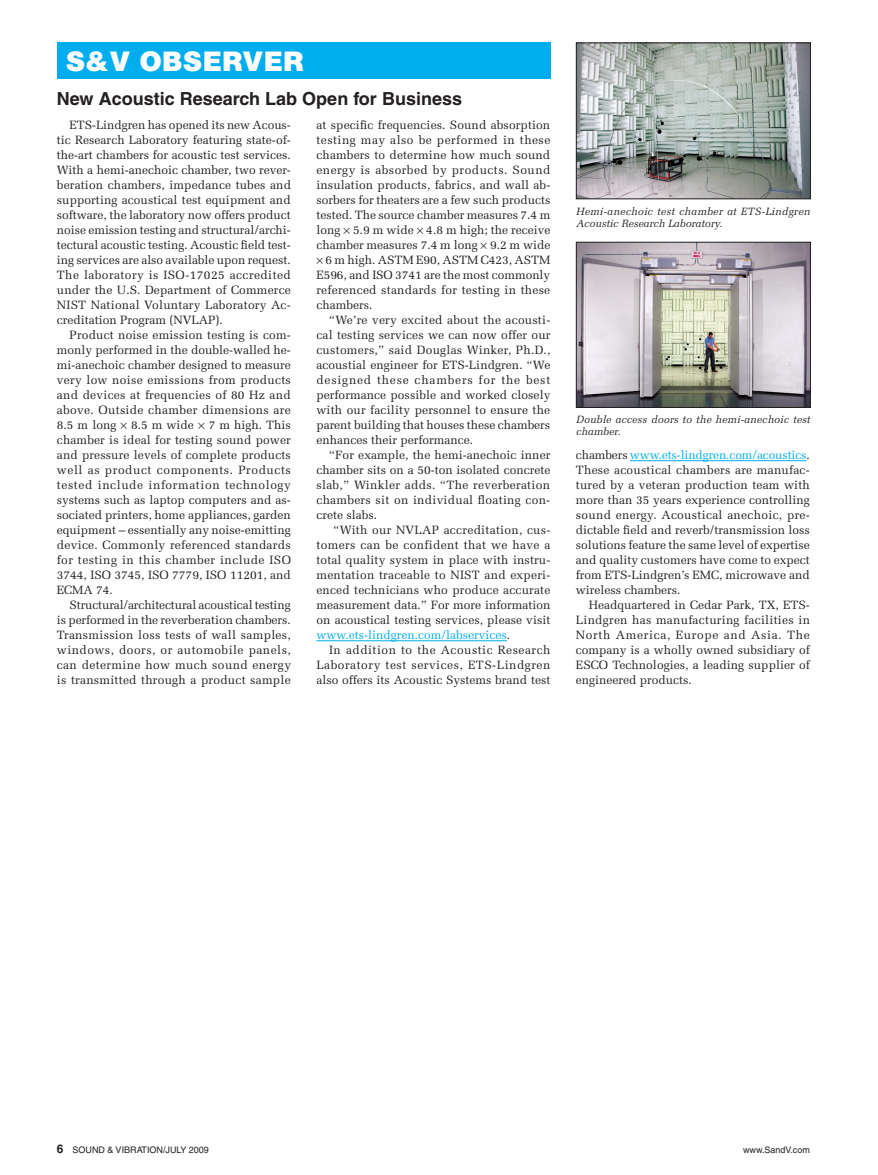
<style>
.page{position:relative;width:878px;height:1175px;background:#fff}
.page>*{position:absolute;margin:0;border:0;box-sizing:border-box;transform-origin:0 0}
.t1{font:900 27px "Helvetica";color:#fff}
.t2{font:700 18px "Helvetica";color:#231f20}
.t3{font:12px/15px "Melior";letter-spacing:.01em;color:#231f20;text-align:justify}
.t4{font:12px "Melior";letter-spacing:.04em;color:#231f20}
.t5{font:12px "Melior";color:#00aeef}
.t6{font:12px "Melior";letter-spacing:.065em;color:#231f20}
.t7{font:12px "Melior";letter-spacing:.03em;color:#231f20}
.t8{font:italic 10.5px/12px "Melior";letter-spacing:.015em;color:#231f20}
.t9{font:9px "Helvetica";color:#231f20}
.s1{color:#231f20}
.s2{color:#00aeef}
.s3{font-weight:700;font-size:12px}
</style>
<div class="page">
<div style="left:57px;top:43px;width:493px;height:36px;background:#00aeef"></div>
<hr style="left:316px;top:640px;width:191px;height:1px;background:#00aeef">
<img style="left:578px;top:45px;width:230px;height:152px">
<div style="left:576px;top:43px;width:234px;height:156px;border:1px solid #231f20"></div>
<img style="left:578px;top:244px;width:230px;height:162px">
<div style="left:576px;top:242px;width:234px;height:166px;border:1px solid #231f20"></div>
<hr style="left:630px;top:460px;width:176px;height:1px;background:#00aeef">
<h1 class="t1" style="left:66px;top:44px;width:240px">S&amp;V OBSERVER</h1>
<h2 class="t2" style="left:57px;top:88px;width:406px">New Acoustic Research Lab Open for Business</h2>
<p class="t3" style="left:57px;top:117px;width:235px;text-indent:13px">ETS-Lindgren has opened its new Acous&shy;tic Research Laboratory featuring state-of&shy;the-art chambers for acoustic test services.<br>With a hemi-anechoic chamber, two rever&shy;beration chambers, impedance tubes and supporting acoustical test equipment and software, the laboratory now offers product noise emission testing and structural/archi&shy;tectural acoustic testing. Acoustic field test&shy;ing services are also available upon request.<br>The laboratory is ISO-17025 accredited under the U.S. Department of Commerce NIST National Voluntary Laboratory Ac&shy;creditation Program (NVLAP).</p>
<p class="t3" style="left:57px;top:327px;width:235px;text-indent:13px">Product noise emission testing is com&shy;monly performed in the double-walled he&shy;mi-anechoic chamber designed to measure very low noise emissions from products and devices at frequencies of 80 Hz and above. Outside chamber dimensions are 8.5 m long 8.5 m wide 7 m high. This chamber is ideal for testing sound power and pressure levels of complete products well as product components. Products tested include information technology systems such as laptop computers and as&shy;sociated printers, home appliances, garden equipment – essentially any noise-emitting device. Commonly referenced standards for testing in this chamber include ISO 3744, ISO 3745, ISO 7779, ISO 11201, and ECMA 74.</p>
<p class="t3" style="left:57px;top:597px;width:235px;text-indent:13px">Structural/architectural acoustical testing is performed in the reverberation chambers.<br>Transmission loss tests of wall samples, windows, doors, or automobile panels, can determine how much sound energy is transmitted through a product sample</p>
<p class="t3" style="left:316px;top:117px;width:235px">at specific frequencies. Sound absorption</p>
<p class="t4" style="left:316px;top:133px;width:235px">testing may also be performed in these</p>
<p class="t3" style="left:316px;top:147px;width:235px">chambers to determine how much sound</p>
<p class="t4" style="left:316px;top:163px;width:235px">energy is absorbed by products. Sound</p>
<p class="t3" style="left:316px;top:177px;width:235px">insulation products, fabrics, and wall ab-</p>
<p class="t3" style="left:316px;top:192px;width:235px">sorbers for theaters are a few such products</p>
<p class="t3" style="left:316px;top:207px;width:235px">tested. The source chamber measures 7.4 m</p>
<p class="t3" style="left:316px;top:222px;width:235px">long 5.9 m wide 4.8 m high; the receive</p>
<p class="t3" style="left:316px;top:237px;width:235px">chamber measures 7.4 m long 9.2 m wide</p>
<p class="t3" style="left:325px;top:252px;width:226px">6 m high. ASTM E90, ASTM C423, ASTM</p>
<p class="t3" style="left:316px;top:267px;width:235px">E596, and ISO 3741 are the most commonly</p>
<p class="t3" style="left:316px;top:282px;width:235px">referenced standards for testing in these</p>
<p class="t3" style="left:316px;top:297px;width:58px">chambers.</p>
<p class="t3" style="left:329px;top:312px;width:223px">“We’re very excited about the acousti-</p>
<p class="t3" style="left:316px;top:327px;width:235px">cal testing services we can now offer our</p>
<p class="t3" style="left:316px;top:342px;width:235px">customers,” said Douglas Winker, Ph.D.,</p>
<p class="t3" style="left:316px;top:357px;width:235px">acoustial engineer for ETS-Lindgren. “We</p>
<p class="t6" style="left:316px;top:373px;width:235px">designed these chambers for the best</p>
<p class="t3" style="left:316px;top:387px;width:235px">performance possible and worked closely</p>
<p class="t3" style="left:316px;top:402px;width:235px">with our facility personnel to ensure the</p>
<p class="t3" style="left:316px;top:417px;width:235px">parent building that houses these chambers</p>
<p class="t3" style="left:316px;top:432px;width:158px">enhances their performance.</p>
<p class="t3" style="left:329px;top:447px;width:223px">“For example, the hemi-anechoic inner</p>
<p class="t3" style="left:316px;top:462px;width:235px">chamber sits on a 50-ton isolated concrete</p>
<p class="t3" style="left:316px;top:477px;width:235px">slab,” Winkler adds. “The reverberation</p>
<p class="t3" style="left:316px;top:492px;width:235px">chambers sit on individual floating con-</p>
<p class="t3" style="left:316px;top:507px;width:62px">crete slabs.</p>
<p class="t3" style="left:333px;top:522px;width:218px">“With our NVLAP accreditation, cus-</p>
<p class="t7" style="left:316px;top:538px;width:235px">tomers can be confident that we have a</p>
<p class="t3" style="left:316px;top:552px;width:235px">total quality system in place with instru-</p>
<p class="t3" style="left:316px;top:567px;width:235px">mentation traceable to NIST and experi-</p>
<p class="t3" style="left:316px;top:582px;width:235px">enced technicians who produce accurate</p>
<p class="t3" style="left:316px;top:597px;width:235px">measurement data.” For more information</p>
<p class="t3" style="left:316px;top:612px;width:235px">on acoustical testing services, please visit</p>
<p class="t5" style="left:316px;top:628px;width:195px">www.ets-lindgren.com/labservices<span class="s1">.</span></p>
<p class="t4" style="left:329px;top:643px;width:223px">In addition to the Acoustic Research</p>
<p class="t4" style="left:316px;top:658px;width:235px">Laboratory test services, ETS-Lindgren</p>
<p class="t3" style="left:316px;top:672px;width:235px">also offers its Acoustic Systems brand test</p>
<p class="t8" style="left:576px;top:205px;width:235px">Hemi-anechoic test chamber at ETS-Lindgren<br>Acoustic Research Laboratory.</p>
<p class="t8" style="left:576px;top:413px;width:236px">Double access doors to the hemi-anechoic test chamber.</p>
<p class="t3" style="left:576px;top:447px;width:235px">chambers <span class="s2">www.ets-lindgren.com/acoustics</span>.<br>These acoustical chambers are manufac&shy;tured by a veteran production team with more than 35 years experience controlling sound energy. Acoustical anechoic, pre&shy;dictable field and reverb/transmission loss solutions feature the same level of expertise and quality customers have come to expect from ETS-Lindgren’s EMC, microwave and wireless chambers.</p>
<p class="t3" style="left:576px;top:597px;width:235px;text-indent:13px">Headquartered in Cedar Park, TX, ETS-Lindgren has manufacturing facilities in North America, Europe and Asia. The company is a wholly owned subsidiary of ESCO Technologies, a leading supplier of engineered products.</p>
<p class="t9" style="left:57px;top:1144px;width:153px"><span class="s3">6</span> SOUND &amp; VIBRATION/JULY 2009</p>
<p class="t9" style="left:743px;top:1144px;width:68px">www.SandV.com</p>
</div>
